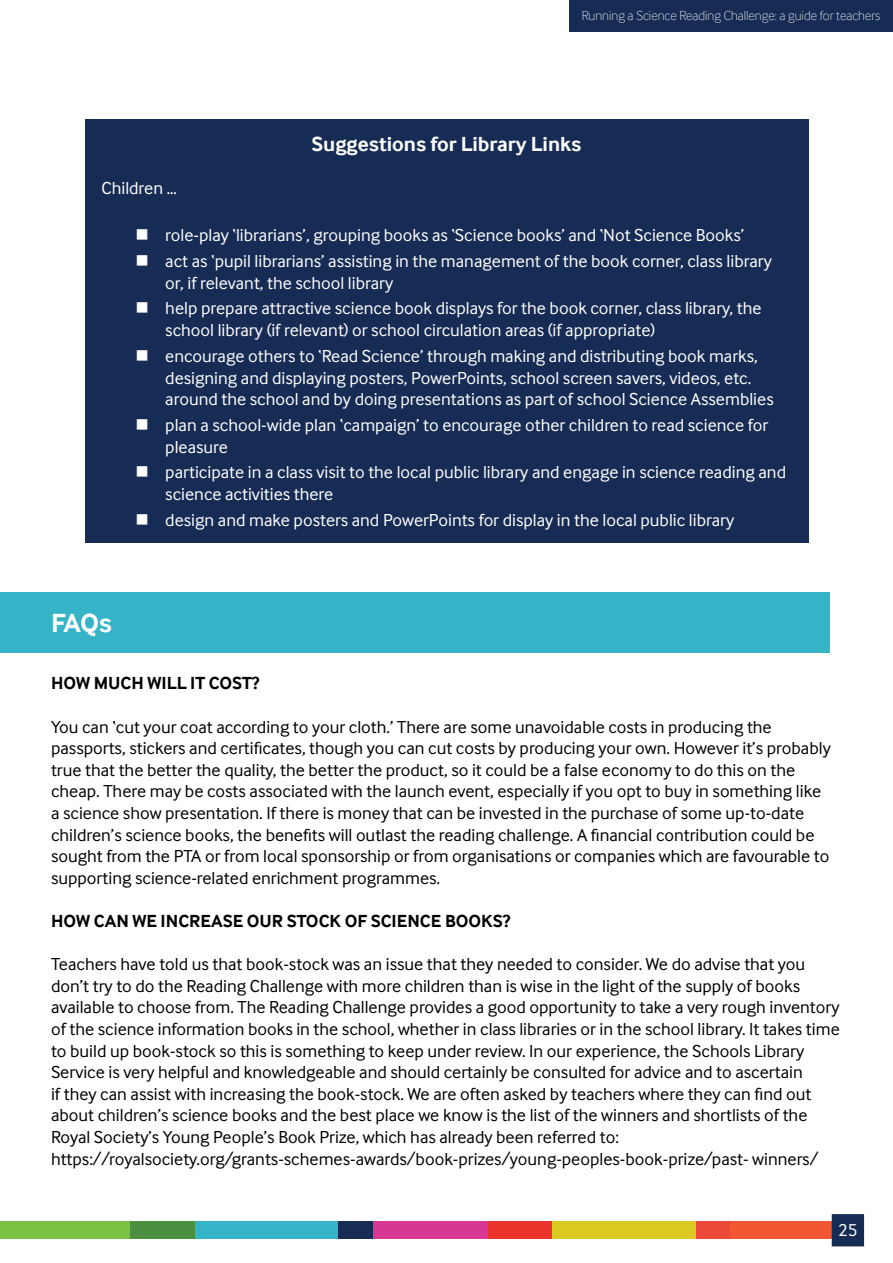
<style>
.page{position:relative;width:893px;height:1263px;background:#fff}
.page>*{position:absolute;margin:0;border:0;box-sizing:border-box;transform-origin:0 0}
.t1{font:700 27px "Inter Face";color:#fff}
.t2{font:700 21px "Inter Face";color:#fff}
.t3{font:18px/21.6px "Inter Face";color:#000}
.t4{font:18px/25.8px "Inter Face";color:#fff}
.t5{font:700 18px "Inter Face";color:#000}
.t6{font:100 13.5px "Inter Face";color:#fff}
</style>
<div class="page">
<div style="left:0;top:1222px;width:130px;height:17px;background:#7bc242"></div>
<div style="left:195px;top:1222px;width:143px;height:17px;background:#35b3c7"></div>
<div style="left:130px;top:1222px;width:65px;height:17px;background:#4d8f41"></div>
<div style="left:372px;top:1222px;width:116px;height:17px;background:#d63894"></div>
<div style="left:338px;top:1222px;width:34px;height:17px;background:#172c54"></div>
<div style="left:552px;top:1222px;width:144px;height:17px;background:#dbca22"></div>
<div style="left:488px;top:1222px;width:64px;height:17px;background:#e9332b"></div>
<div style="left:730px;top:1222px;width:134px;height:17px;background:#f15732"></div>
<div style="left:696px;top:1222px;width:34px;height:17px;background:#ed493a"></div>
<div style="left:832px;top:1214px;width:32px;height:32px;background:#172c54"></div>
<div style="left:569px;top:0;width:324px;height:32px;background:#172c54"></div>
<div style="left:85px;top:119px;width:723px;height:424px;background:#172c54"></div>
<div style="left:0;top:592px;width:829px;height:61px;background:#35b3c7"></div>
<p class="t6" style="left:582px;top:8px;width:300px">Running a Science Reading Challenge: a guide for teachers</p>
<p class="t2" style="left:312px;top:131px;width:271px">Suggestions for Library Links</p>
<p class="t4" style="left:102px;top:175px;width:77px">Children …</p>
<p class="t4" style="left:165px;top:222px;width:608px">role-play ‘librarians’, grouping books as ‘Science books’ and ‘Not Science Books’<br>act as ‘pupil librarians’ assisting in the management of the book corner, class library</p>
<p class="t4" style="left:165px;top:270px;width:598px">or, if relevant, the school library<br>help prepare attractive science book displays for the book corner, class library, the</p>
<p class="t4" style="left:165px;top:317px;width:594px">school library (if relevant) or school circulation areas (if appropriate)<br>encourage others to ‘Read Science’ through making and distributing book marks,</p>
<p class="t4" style="left:165px;top:367px;width:610px;line-height:21.6px">designing and displaying posters, PowerPoints, school screen savers, videos, etc. around the school and by doing presentations as part of school Science Assemblies</p>
<p class="t4" style="left:165px;top:414px;width:604px;line-height:21.6px">plan a school-wide plan ‘campaign’ to encourage other children to read science for pleasure</p>
<p class="t4" style="left:165px;top:461px;width:622px;line-height:21.6px">participate in a class visit to the local public library and engage in science reading and science activities there</p>
<p class="t4" style="left:165px;top:507px;width:570px">design and make posters and PowerPoints for display in the local public library</p>
<h1 class="t1" style="left:51px;top:607px;width:62px">FAQs</h1>
<p class="t5" style="left:51px;top:673px;width:210px">HOW MUCH WILL IT COST?</p>
<p class="t3" style="left:51px;top:716px;width:781px">You can ‘cut your coat according to your cloth.’ There are some unavoidable costs in producing the passports, stickers and certificates, though you can cut costs by producing your own. However it’s probably true that the better the quality, the better the product, so it could be a false economy to do this on the cheap. There may be costs associated with the launch event, especially if you opt to buy in something like a science show presentation. If there is money that can be invested in the purchase of some up-to-date children’s science books, the benefits will outlast the reading challenge. A financial contribution could be sought from the PTA or from local sponsorship or from organisations or companies which are favourable to supporting science-related enrichment programmes.</p>
<p class="t5" style="left:51px;top:911px;width:461px">HOW CAN WE INCREASE OUR STOCK OF SCIENCE BOOKS?</p>
<p class="t3" style="left:51px;top:953px;width:790px">Teachers have told us that book-stock was an issue that they needed to consider. We do advise that you don’t try to do the Reading Challenge with more children than is wise in the light of the supply of books available to choose from. The Reading Challenge provides a good opportunity to take a very rough inventory of the science information books in the school, whether in class libraries or in the school library. It takes time to build up book-stock so this is something to keep under review. In our experience, the Schools Library Service is very helpful and knowledgeable and should certainly be consulted for advice and to ascertain<br>if they can assist with increasing the book-stock. We are often asked by teachers where they can find out about children’s science books and the best place we know is the list of the winners and shortlists of the Royal Society’s Young People’s Book Prize, which has already been referred to: https://royalsociety.org/grants-schemes-awards/book-prizes/young-peoples-book-prize/past- winners/</p>
<p class="t4" style="left:838px;top:1217px;width:21px">25</p>
</div>
